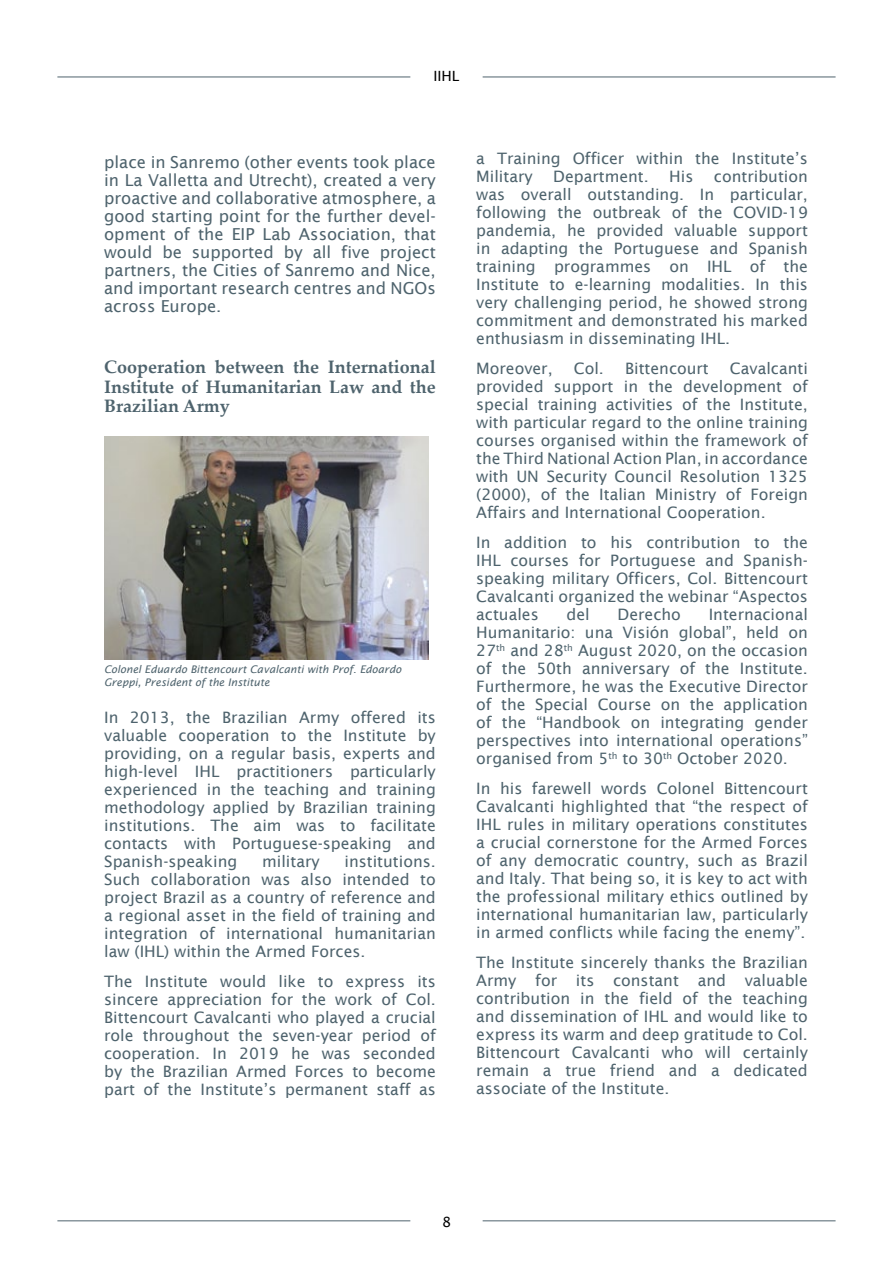
<style>
.page{position:relative;width:893px;height:1263px;background:#fff}
.page>*{position:absolute;margin:0;border:0;box-sizing:border-box;transform-origin:0 0}
.t1{font:700 18px/19.4px "Palatino Linotype";color:#4e636d;text-align:justify}
.t2{font:16.5px/18px "Lucida Sans";color:#4e636d;text-align:justify}
.t3{font:15.75px/18px "Lucida Sans";color:#4e636d;text-align:justify}
.t4{font:14.1px "Lucida Sans";color:#000}
.t5{font:italic 10.5px/12.6px "Lucida Sans";color:#4e636d}
</style>
<div class="page">
<hr style="left:483px;top:1220px;width:353px;height:1px;background:#4e636d">
<hr style="left:57px;top:1220px;width:353px;height:1px;background:#4e636d">
<hr style="left:483px;top:77px;width:353px;height:1px;background:#4e636d">
<hr style="left:57px;top:77px;width:353px;height:1px;background:#4e636d">
<img style="left:104px;top:437px;width:325px;height:222px">
<p class="t4" style="left:433px;top:68px;width:28px">IIHL</p>
<p class="t2" style="left:104px;top:153px;width:333px">place in Sanremo (other events took place in La Valletta and Utrecht), created a very proactive and collaborative atmosphere, a good starting point for the further devel&shy;opment of the EIP Lab Association, that would be supported by all five project partners, the Cities of Sanremo and Nice, and important research centres and NGOs across Europe.</p>
<p class="t1" style="left:104px;top:357px;width:333px">Cooperation between the International Institute of Humanitarian Law and the Brazilian Army</p>
<p class="t5" style="left:104px;top:663px;width:299px">Colonel Eduardo Bittencourt Cavalcanti with Prof. Edoardo<br>Greppi, President of the Institute</p>
<p class="t3" style="left:104px;top:709px;width:333px">In 2013, the Brazilian Army offered its valuable cooperation to the Institute by providing, on a regular basis, experts and high-level IHL practitioners particularly experienced in the teaching and training methodology applied by Brazilian training institutions. The aim was to facilitate contacts with Portuguese-speaking and Spanish-speaking</p>
<p class="t3" style="left:262px;top:853px;width:59px">military</p>
<p class="t3" style="left:104px;top:853px;width:333px;text-indent:240px">institutions.<br>Such collaboration was also intended to project Brazil as a country of reference and a regional asset in the field of training and integration of international humanitarian law (IHL) within the Armed Forces.</p>
<p class="t3" style="left:104px;top:973px;width:333px">The Institute would like to express its sincere appreciation for the work of Col.<br>Bittencourt Cavalcanti who played a crucial role throughout the seven-year period of cooperation. In 2019 he was seconded by the Brazilian Armed Forces to become part of the Institute’s permanent staff as</p>
<p class="t3" style="left:476px;top:149px;width:333px">a Training Officer within the Institute’s<br>Military</p>
<p class="t3" style="left:476px;top:167px;width:333px;text-indent:238px">contribution was overall outstanding. In particular, following the outbreak of the COVID-19 pandemia, he provided valuable support in adapting the Portuguese and Spanish training programmes on IHL of the Institute to e-learning modalities. In this very challenging period, he showed strong commitment and demonstrated his marked enthusiasm in disseminating IHL.</p>
<p class="t3" style="left:476px;top:359px;width:78px">Moreover,</p>
<p class="t3" style="left:574px;top:359px;width:32px">Col.</p>
<p class="t3" style="left:625px;top:359px;width:85px">Bittencourt</p>
<p class="t3" style="left:553px;top:167px;width:97px">Department.</p>
<p class="t3" style="left:669px;top:167px;width:26px">His</p>
<p class="t3" style="left:476px;top:359px;width:333px;text-indent:254px">Cavalcanti provided support in the development of special training activities of the Institute, with particular regard to the online training courses organised within the framework of the Third National Action Plan, in accordance with UN Security Council Resolution 1325 (2000), of the Italian Ministry of Foreign Affairs and International Cooperation.</p>
<p class="t3" style="left:476px;top:533px;width:333px">In addition to his contribution to the IHL courses for Portuguese and Spanish&shy;speaking military Officers, Col. Bittencourt Cavalcanti organized the webinar “Aspectos actuales</p>
<p class="t3" style="left:476px;top:605px;width:333px;text-indent:232px">Internacional Humanitario: una Visión global”, held on 27<sup>th</sup> and 28<sup>th</sup> August 2020, on the occasion of the 50th anniversary of the Institute.<br>Furthermore, he was the Executive Director of the Special Course on the application of the “Handbook on integrating gender perspectives into international operations” organised from 5<sup>th</sup> to 30<sup>th</sup> October 2020.</p>
<p class="t3" style="left:476px;top:779px;width:333px">In his farewell words Colonel Bittencourt Cavalcanti highlighted that “the respect of IHL rules in military operations constitutes a crucial cornerstone for the Armed Forces of any democratic country, such as Brazil and Italy. That being so, it is key to act with the professional military ethics outlined by international humanitarian law, particularly in armed conflicts while facing the enemy”.</p>
<p class="t3" style="left:476px;top:953px;width:333px">The Institute sincerely thanks the Brazilian Army for its constant and valuable contribution in the field of the teaching and dissemination of IHL and would like to express its warm and deep gratitude to Col.<br>Bittencourt Cavalcanti who will certainly remain a true friend and a dedicated associate of the Institute.</p>
<p class="t3" style="left:566px;top:605px;width:25px">del</p>
<p class="t3" style="left:618px;top:605px;width:65px">Derecho</p>
<p class="t4" style="left:442px;top:1214px;width:10px">8</p>
</div>
